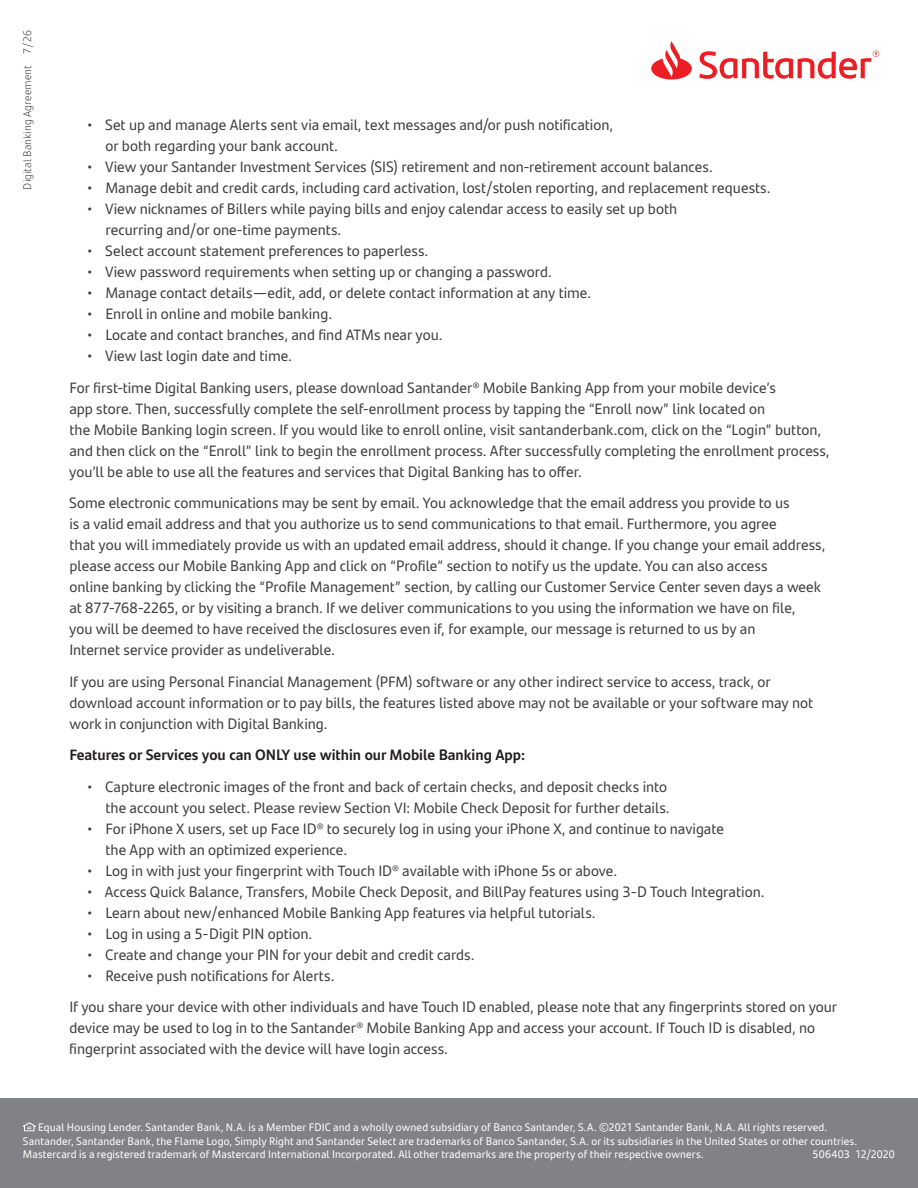
<style>
.page{position:relative;width:918px;height:1188px;background:#fff}
.page>*{position:absolute;margin:0;border:0;box-sizing:border-box;transform-origin:0 0}
.t1{font:15px/21px "Santander Text";color:#414042}
.t2{font:700 15px "Santander Text";color:#231f20}
.t3{font:10.95px/13.5px "Santander Text";letter-spacing:.01em;color:#fff}
.t4{font:300 10.95px "Santander Text";letter-spacing:.01em;color:#231f20}
</style>
<div class="page">
<svg style="left:651px;top:41px;width:228px;height:39px"></svg>
<div style="left:0;top:1099px;width:918px;height:89px;background:#808285"></div>
<svg style="left:23px;top:1122px;width:13px;height:9px"></svg>
<p class="t4" style="left:19px;top:190px;width:161px;rotate:-90deg">Digital Banking Agreement 7/26</p>
<p class="t1" style="left:105px;top:114px;width:509px;text-indent:-19px">• Set up and manage Alerts sent via email, text messages and/or push notification, or both regarding your bank account.</p>
<p class="t1" style="left:87px;top:156px;width:628px">• View your Santander Investment Services (SIS) retirement and non-retirement account balances.</p>
<p class="t1" style="left:87px;top:177px;width:685px">• Manage debit and credit cards, including card activation, lost/stolen reporting, and replacement requests.</p>
<p class="t1" style="left:106px;top:198px;width:573px;text-indent:-19px">• View nicknames of Billers while paying bills and enjoy calendar access to easily set up both recurring and/or one-time payments.</p>
<p class="t1" style="left:87px;top:240px;width:343px">• Select account statement preferences to paperless.</p>
<p class="t1" style="left:87px;top:261px;width:467px">• View password requirements when setting up or changing a password.</p>
<p class="t1" style="left:87px;top:282px;width:506px">• Manage contact details—edit, add, or delete contact information at any time.</p>
<p class="t1" style="left:87px;top:303px;width:247px">• Enroll in online and mobile banking.</p>
<p class="t1" style="left:87px;top:324px;width:357px">• Locate and contact branches, and find ATMs near you.</p>
<p class="t1" style="left:69px;top:339px;width:708px;line-height:31.5px;text-indent:17px">• View last login date and time.<br>For first-time Digital Banking users, please download Santander® Mobile Banking App from your mobile device’s</p>
<p class="t1" style="left:69px;top:397px;width:762px">app store. Then, successfully complete the self-enrollment process by tapping the “Enroll now” link located on<br>the Mobile Banking login screen. If you would like to enroll online, visit santanderbank.com, click on the “Login” button, and then click on the “Enroll” link to begin the enrollment process. After successfully completing the enrollment process, you’ll be able to use all the features and services that Digital Banking has to offer.</p>
<p class="t1" style="left:69px;top:492px;width:758px">Some electronic communications may be sent by email. You acknowledge that the email address you provide to us<br>is a valid email address and that you authorize us to send communications to that email. Furthermore, you agree<br>that you will immediately provide us with an updated email address, should it change. If you change your email address, please access our Mobile Banking App and click on “Profile” section to notify us the update. You can also access<br>online banking by clicking the “Profile Management” section, by calling our Customer Service Center seven days a week at 877-768-2265, or by visiting a branch. If we deliver communications to you using the information we have on file,<br>you will be deemed to have received the disclosures even if, for example, our message is returned to us by an<br>Internet service provider as undeliverable.</p>
<p class="t1" style="left:69px;top:670px;width:746px">If you are using Personal Financial Management (PFM) software or any other indirect service to access, track, or download account information or to pay bills, the features listed above may not be available or your software may not work in conjunction with Digital Banking.</p>
<p class="t2" style="left:69px;top:743px;width:457px">Features or Services you can ONLY use within our Mobile Banking App:</p>
<p class="t1" style="left:87px;top:775px;width:585px;text-align:right">• Capture electronic images of the front and back of certain checks, and deposit checks into the account you select. Please review Section VI: Mobile Check Deposit for further details.</p>
<p class="t1" style="left:106px;top:817px;width:620px;text-indent:-19px">• For iPhone X users, set up Face ID® to securely log in using your iPhone X, and continue to navigate the App with an optimized experience.</p>
<p class="t1" style="left:87px;top:859px;width:532px">• Log in with just your fingerprint with Touch ID® available with iPhone 5s or above.</p>
<p class="t1" style="left:87px;top:880px;width:679px">• Access Quick Balance, Transfers, Mobile Check Deposit, and BillPay features using 3-D Touch Integration.</p>
<p class="t1" style="left:87px;top:901px;width:510px">• Learn about new/enhanced Mobile Banking App features via helpful tutorials.</p>
<p class="t1" style="left:87px;top:922px;width:227px">• Log in using a 5-Digit PIN option.</p>
<p class="t1" style="left:87px;top:943px;width:389px">• Create and change your PIN for your debit and credit cards.</p>
<p class="t1" style="left:69px;top:959px;width:769px;line-height:31.5px;text-indent:17px">• Receive push notifications for Alerts.<br>If you share your device with other individuals and have Touch ID enabled, please note that any fingerprints stored on your</p>
<p class="t1" style="left:69px;top:1017px;width:748px">device may be used to log in to the Santander® Mobile Banking App and access your account. If Touch ID is disabled, no fingerprint associated with the device will have login access.</p>
<p class="t3" style="left:23px;top:1120px;width:836px;text-indent:15px">Equal Housing Lender. Santander Bank, N.A. is a Member FDIC and a wholly owned subsidiary of Banco Santander, S.A. ©2021 Santander Bank, N.A. All rights reserved.<br>Santander, Santander Bank, the Flame Logo, Simply Right and Santander Select are trademarks of Banco Santander, S.A. or its subsidiaries in the United States or other countries.<br>Mastercard is a registered trademark of Mastercard International Incorporated. All other trademarks are the property of their respective owners.</p>
<p class="t3" style="left:813px;top:1147px;width:84px">506403 12/2020</p>
</div>
